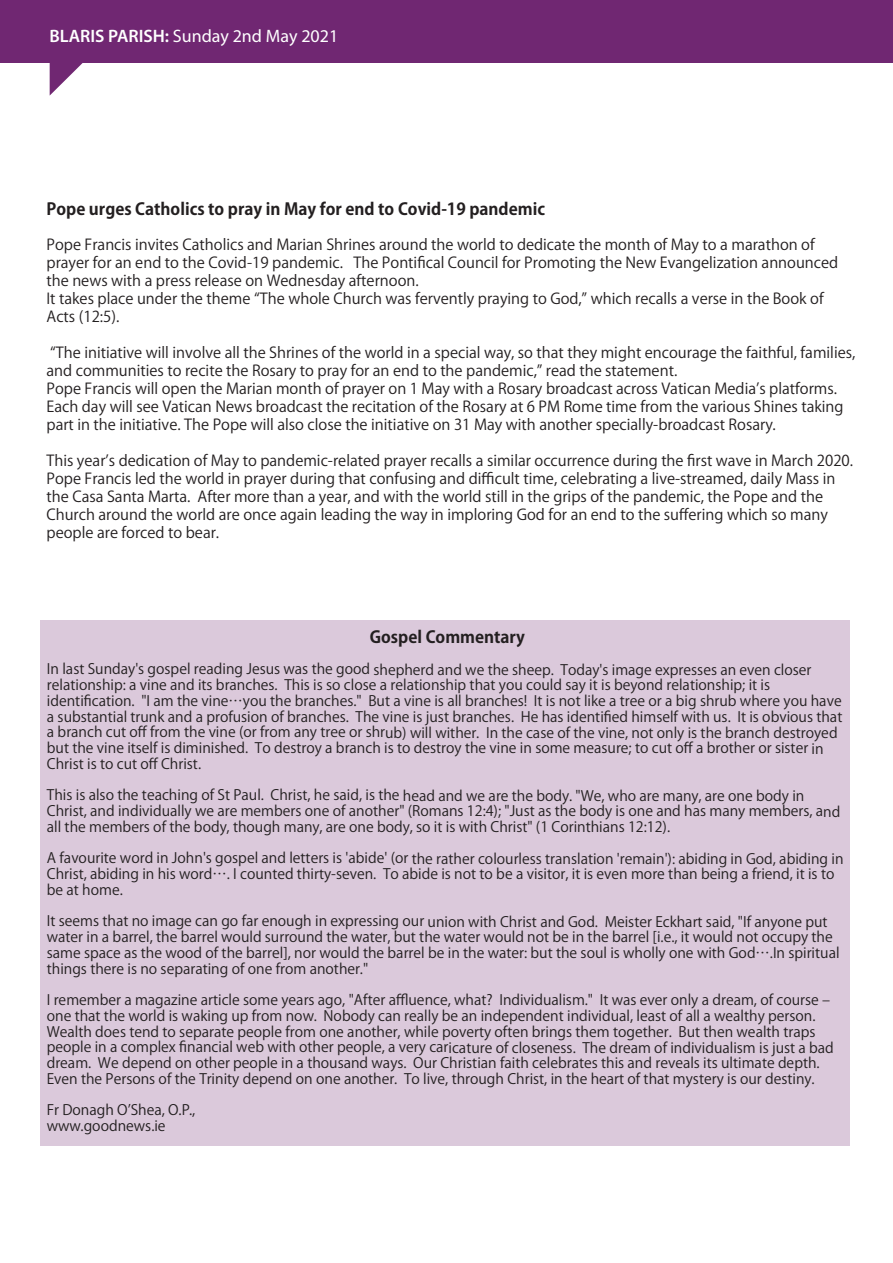
<style>
.page{position:relative;width:893px;height:1263px;background:#fff}
.page>*{position:absolute;margin:0;border:0;box-sizing:border-box;transform-origin:0 0}
.t1{font:18px "Myriad Pro";color:#fff}
.t2{font:700 16.5px "Koz Go Pro";color:#231f20}
.t3{font:15px/18px "Koz Go Pro";color:#231f20}
.t4{font:14.25px/15.8px "Koz Go Pro";color:#231f20}
.s1{font-weight:600}
</style>
<div class="page">
<div style="left:41px;top:620px;width:809px;height:525px;background:#dbc9db"></div>
<div style="left:0;top:0;width:893px;height:63px;background:#702772"></div>
<svg style="left:50px;top:63px;width:33px;height:32px"></svg>
<p class="t1" style="left:49px;top:25px;width:290px"><span class="s1">BLARIS PARISH:</span> Sunday 2nd May 2021</p>
<p class="t2" style="left:47px;top:199px;width:500px">Pope urges Catholics to pray in May for end to Covid-19 pandemic</p>
<p class="t3" style="left:47px;top:236px;width:793px">Pope Francis invites Catholics and Marian Shrines around the world to dedicate the month of May to a marathon of prayer for an end to the Covid-19 pandemic. The Pontifical Council for Promoting the New Evangelization announced the news with a press release on Wednesday afternoon.<br>It takes place under the theme “The whole Church was fervently praying to God,” which recalls a verse in the Book of Acts (12:5).</p>
<p class="t3" style="left:47px;top:344px;width:810px">“The initiative will involve all the Shrines of the world in a special way, so that they might encourage the faithful, families, and communities to recite the Rosary to pray for an end to the pandemic,” read the statement.<br>Pope Francis will open the Marian month of prayer on 1 May with a Rosary broadcast across Vatican Mediaʼs platforms.<br>Each day will see Vatican News broadcast the recitation of the Rosary at 6 PM Rome time from the various Shines taking part in the initiative. The Pope will also close the initiative on 31 May with another specially-broadcast Rosary.</p>
<p class="t3" style="left:47px;top:452px;width:808px">This yearʼs dedication of May to pandemic-related prayer recalls a similar occurrence during the first wave in March 2020.<br>Pope Francis led the world in prayer during that confusing and difficult time, celebrating a live-streamed, daily Mass in the Casa Santa Marta. After more than a year, and with the world still in the grips of the pandemic, the Pope and the Church around the world are once again leading the way in imploring God for an end to the suffering which so many people are forced to bear.</p>
<p class="t2" style="left:370px;top:626px;width:156px">Gospel Commentary</p>
<p class="t4" style="left:47px;top:662px;width:797px">In last Sunday's gospel reading Jesus was the good shepherd and we the sheep. Today's image expresses an even closer relationship: a vine and its branches. This is so close a relationship that you could say it is beyond relationship; it is identification. "I am the vine…you the branches." But a vine is all branches! It is not like a tree or a big shrub where you have a substantial trunk and a profusion of branches. The vine is just branches. He has identified himself with us. It is obvious that a branch cut off from the vine (or from any tree or shrub) will wither. In the case of the vine, not only is the branch destroyed but the vine itself is diminished. To destroy a branch is to destroy the vine in some measure; to cut off a brother or sister in Christ is to cut off Christ.</p>
<p class="t4" style="left:47px;top:788px;width:795px">This is also the teaching of St Paul. Christ, he said, is the head and we are the body. "We, who are many, are one body in<br>Christ, and individually we are members one of another" (Romans 12:4); "Just as the body is one and has many members, and all the members of the body, though many, are one body, so it is with Christ" (1 Corinthians 12:12).</p>
<p class="t4" style="left:47px;top:851px;width:798px">A favourite word in John's gospel and letters is 'abide' (or the rather colourless translation 'remain'): abiding in God, abiding in<br>Christ, abiding in his word…. I counted thirty-seven. To abide is not to be a visitor, it is even more than being a friend, it is to be at home.</p>
<p class="t4" style="left:47px;top:914px;width:794px">It seems that no image can go far enough in expressing our union with Christ and God. Meister Eckhart said, "If anyone put water in a barrel, the barrel would surround the water, but the water would not be in the barrel [i.e., it would not occupy the same space as the wood of the barrel], nor would the barrel be in the water: but the soul is wholly one with God….In spiritual things there is no separating of one from another."</p>
<p class="t4" style="left:47px;top:992px;width:789px">I remember a magazine article some years ago, "After affluence, what? Individualism." It was ever only a dream, of course ‒ one that the world is waking up from now. Nobody can really be an independent individual, least of all a wealthy person.<br>Wealth does tend to separate people from one another, while poverty often brings them together. But then wealth traps people in a complex financial web with other people, a very caricature of closeness. The dream of individualism is just a bad dream. We depend on other people in a thousand ways. Our Christian faith celebrates this and reveals its ultimate depth.<br>Even the Persons of the Trinity depend on one another. To live, through Christ, in the heart of that mystery is our destiny.</p>
<p class="t4" style="left:47px;top:1102px;width:150px">Fr Donagh OʼShea, O.P., www.goodnews.ie</p>
</div>
